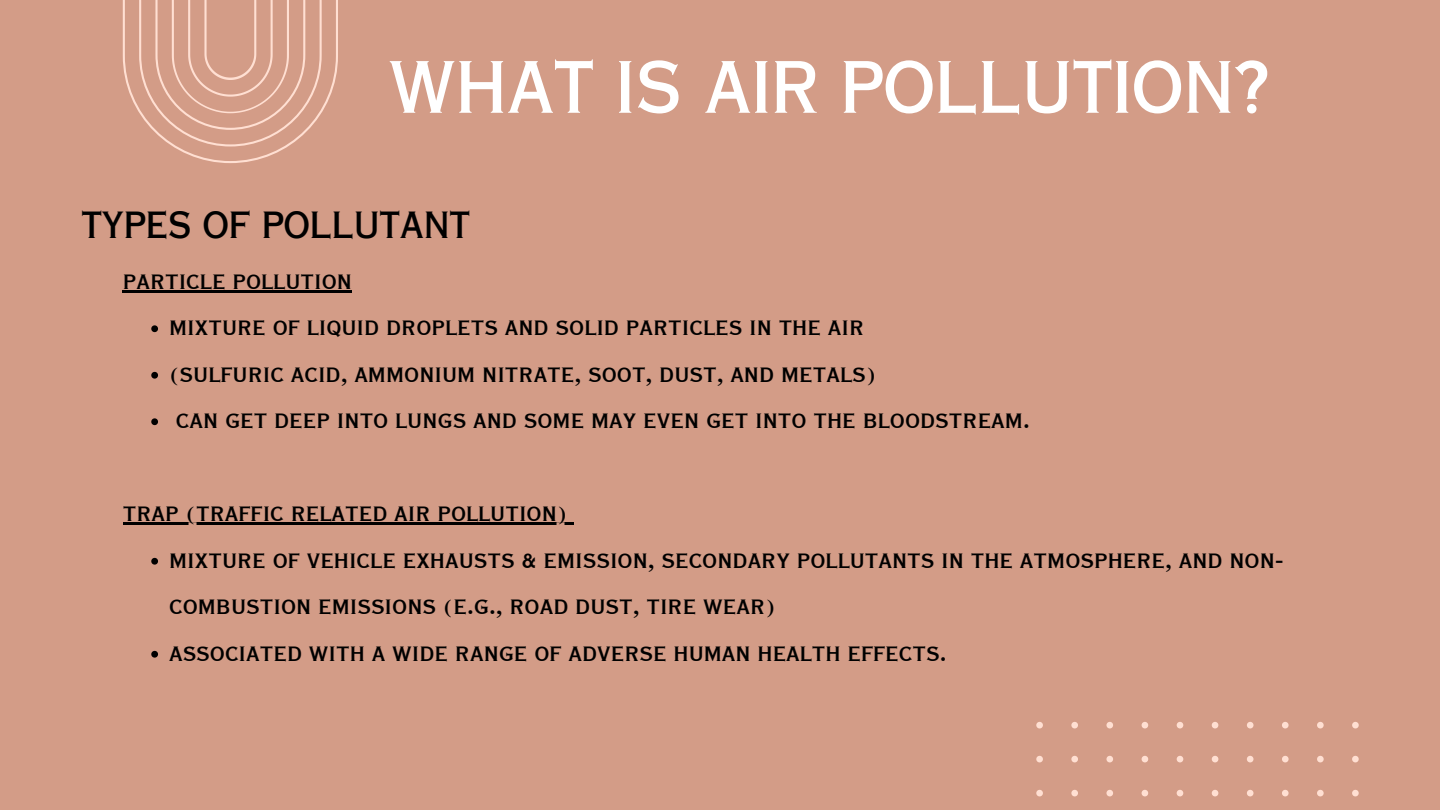
<style>
.page{position:relative;width:1440px;height:810px;background:#d39c87}
.page>*{position:absolute;margin:0;border:0;box-sizing:border-box;transform-origin:0 0}
.t1{font:71px "Copperplate Gothic LT Pro 30 AB";color:#fff}
.t2{font:36px "Copperplate Gothic LT Pro 30 AB";color:#000}
.t3{font:27.2px/46.5px "Copperplate Gothic LT Pro 30 BC";color:#000}
</style>
<div class="page">
<svg style="left:1036px;top:722px;width:323px;height:75px"></svg>
<svg style="left:123px;top:0;width:215px;height:163px"></svg>
<svg style="left:151px;top:325px;width:7px;height:7px"></svg>
<svg style="left:151px;top:372px;width:7px;height:7px"></svg>
<svg style="left:151px;top:418px;width:7px;height:7px"></svg>
<svg style="left:151px;top:558px;width:7px;height:7px"></svg>
<svg style="left:151px;top:651px;width:7px;height:7px"></svg>
<hr style="left:123px;top:290px;width:229px;height:2px;background:#000">
<hr style="left:123px;top:523px;width:444px;height:2px;background:#000">
<svg style="left:567px;top:523px;width:7px;height:2px"></svg>
<p class="t1" style="left:389px;top:61px;width:883px">WHAT IS AIR POLLUTION?</p>
<p class="t2" style="left:82px;top:211px;width:389px">TYPES OF POLLUTANT</p>
<p class="t3" style="left:123px;top:259px;width:231px">PARTICLE POLLUTION</p>
<p class="t3" style="left:169px;top:306px;width:697px">MIXTURE OF LIQUID DROPLETS AND SOLID PARTICLES IN THE AIR</p>
<p class="t3" style="left:169px;top:352px;width:709px">(SULFURIC ACID, AMMONIUM NITRATE, SOOT, DUST, AND METALS)</p>
<p class="t3" style="left:176px;top:399px;width:856px">CAN GET DEEP INTO LUNGS AND SOME MAY EVEN GET INTO THE BLOODSTREAM.</p>
<p class="t3" style="left:123px;top:492px;width:446px">TRAP (TRAFFIC RELATED AIR POLLUTION)</p>
<p class="t3" style="left:169px;top:538px;width:1116px">MIXTURE OF VEHICLE EXHAUSTS &amp; EMISSION, SECONDARY POLLUTANTS IN THE ATMOSPHERE, AND NON-<br>COMBUSTION EMISSIONS (E.G., ROAD DUST, TIRE WEAR)</p>
<p class="t3" style="left:169px;top:631px;width:779px">ASSOCIATED WITH A WIDE RANGE OF ADVERSE HUMAN HEALTH EFFECTS.</p>
</div>
